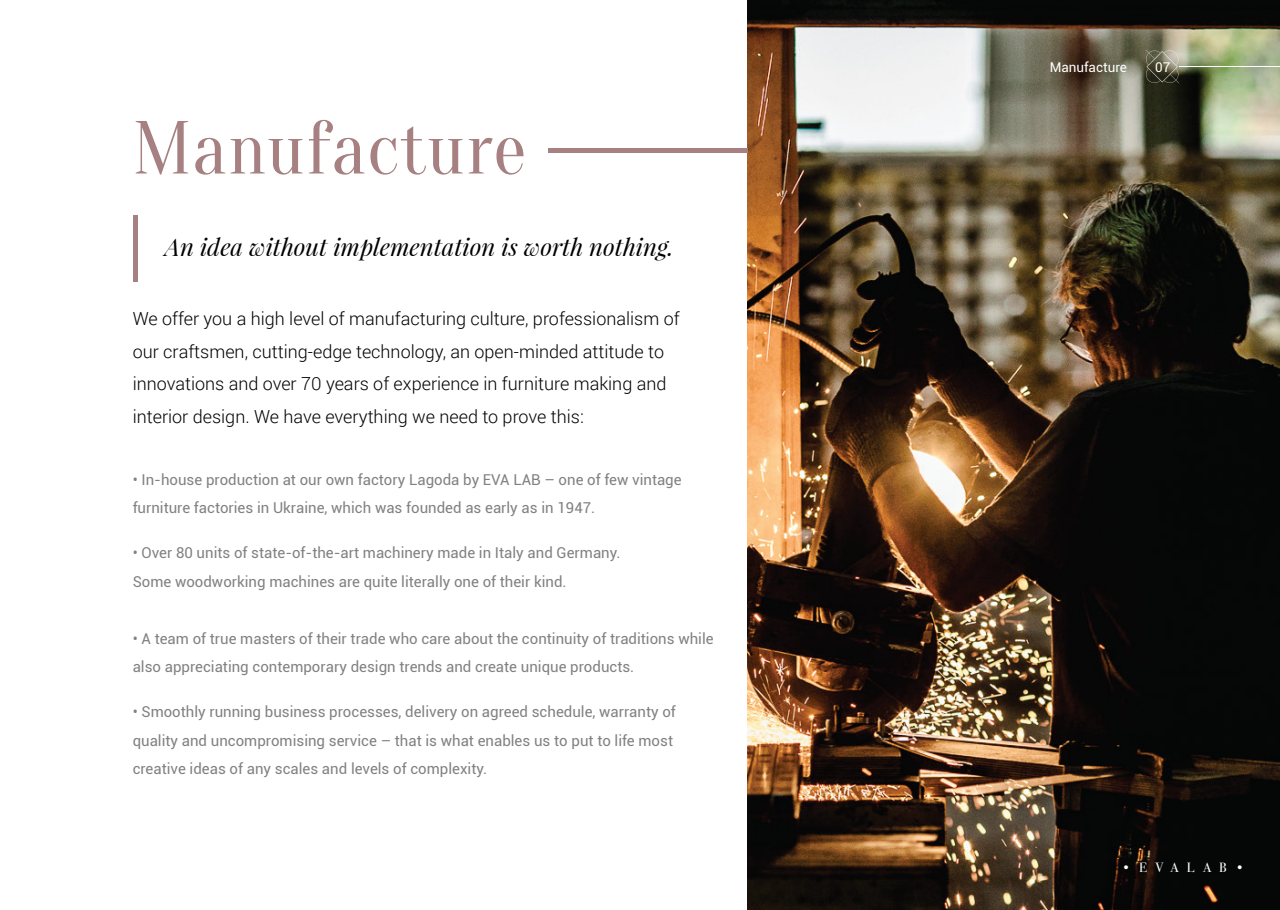
<style>
.page{position:relative;width:1280px;height:910px;background:#fff}
.page>*{position:absolute;margin:0;border:0;box-sizing:border-box;transform-origin:0 0}
.t1{font:75px "Oranienbaum";letter-spacing:.01em;color:#a78081}
.t2{font:italic 24px "Playfair Display";color:#010101}
.t3{font:300 18px/32.4px "Roboto";color:#010101}
.t4{font:15px/28.5px "Roboto";color:#818181}
.t5{font:13.5px "Roboto";color:#fff}
.t6{font:13.5px "Bodoni 72 C";letter-spacing:.6em;color:#fff}
</style>
<div class="page">
<img style="left:747px;top:0;width:533px;height:910px">
<div style="left:548px;top:148px;width:200px;height:5px;background:#a78081"></div>
<div style="left:133px;top:215px;width:5px;height:66px;background:#a78081"></div>
<svg style="left:1145px;top:50px;width:34px;height:33px"></svg>
<hr style="left:1179px;top:66px;width:101px;height:1px;background:#fff">
<h1 class="t1" style="left:133px;top:106px;width:395px">Manufacture</h1>
<h2 class="t2" style="left:165px;top:234px;width:510px">An idea without implementation is worth nothing.</h2>
<p class="t3" style="left:133px;top:303px;width:548px">We offer you a high level of manufacturing culture, professionalism of our craftsmen, cutting-edge technology, an open-minded attitude to innovations and over 70 years of experience in furniture making and interior design. We have everything we need to prove this:</p>
<p class="t4" style="left:133px;top:465px;width:550px">• In-house production at our own factory Lagoda by EVA LAB – one of few vintage furniture factories in Ukraine, which was founded as early as in 1947.</p>
<p class="t4" style="left:133px;top:538px;width:489px">• Over 80 units of state-of-the-art machinery made in Italy and Germany.<br>Some woodworking machines are quite literally one of their kind.</p>
<p class="t4" style="left:133px;top:624px;width:582px">• A team of true masters of their trade who care about the continuity of traditions while also appreciating contemporary design trends and create unique products.</p>
<p class="t4" style="left:133px;top:697px;width:545px">• Smoothly running business processes, delivery on agreed schedule, warranty of quality and uncompromising service – that is what enables us to put to life most creative ideas of any scales and levels of complexity.</p>
<p class="t5" style="left:1050px;top:58px;width:79px">Manufacture</p>
<p class="t5" style="left:1155px;top:58px;width:17px">07</p>
<p class="t6" style="left:1121px;top:859px;width:124px">•EVALAB•</p>
</div>
